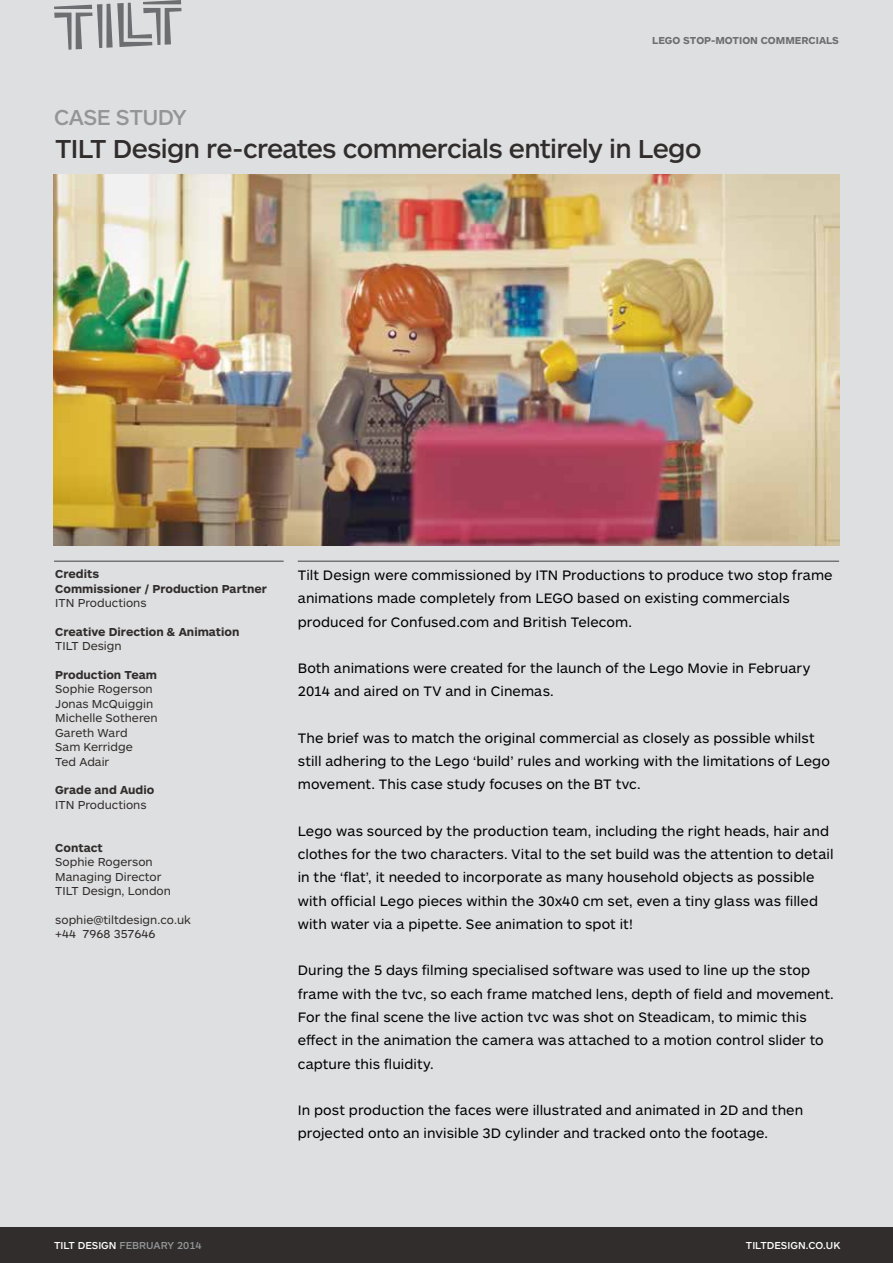
<style>
.page{position:relative;width:893px;height:1263px;background:#fff}
.page>*{position:absolute;margin:0;border:0;box-sizing:border-box;transform-origin:0 0}
.t1{font:500 27px "ARS Maquette Pro";letter-spacing:-.025em;color:#312d2c}
.t2{font:500 22.5px "ARS Maquette Pro";letter-spacing:-.025em;color:#939598}
.t3{font:14.25px/23.2px "ARS Maquette Pro";letter-spacing:.005em;color:#000}
.t4{font:12px/14.4px "ARS Maquette Pro";color:#312d2c}
.t5{font:700 12px/14.4px "ARS Maquette Pro";color:#312d2c}
.t6{font:700 10.5px "ARS Maquette Pro";color:#6d6e71}
.t7{font:500 10.5px "ARS Maquette Pro";color:#939598}
.t8{font:500 10.5px "ARS Maquette Pro";color:#fff}
.s1{color:#fff}
</style>
<div class="page">
<div style="left:0;top:0;width:893px;height:1260px;background:#dedfe0"></div>
<svg style="left:54px;top:0;width:127px;height:50px"></svg>
<div style="left:0;top:1227px;width:893px;height:36px;background:#312d2c"></div>
<hr style="left:298px;top:561px;width:541px;height:1px;background:#414042">
<hr style="left:54px;top:561px;width:230px;height:1px;background:#414042">
<img style="left:54px;top:175px;width:785px;height:370px">
<h2 class="t2" style="left:54px;top:103px;width:134px">CASE STUDY</h2>
<p class="t6" style="left:652px;top:34px;width:188px">LEGO STOP-MOTION COMMERCIALS</p>
<h1 class="t1" style="left:55px;top:131px;width:648px">TILT Design re-creates commercials entirely in Lego</h1>
<p class="t5" style="left:55px;top:566px;width:213px">Credits<br>Commissioner / Production Partner</p>
<p class="t4" style="left:55px;top:595px;width:93px">ITN Productions</p>
<p class="t5" style="left:55px;top:624px;width:186px">Creative Direction &amp; Animation</p>
<p class="t4" style="left:55px;top:638px;width:68px">TILT Design</p>
<p class="t5" style="left:55px;top:667px;width:103px">Production Team</p>
<p class="t4" style="left:55px;top:681px;width:104px">Sophie Rogerson<br>Jonas McQuiggin<br>Michelle Sotheren<br>Gareth Ward<br>Sam Kerridge<br>Ted Adair</p>
<p class="t5" style="left:55px;top:782px;width:101px">Grade and Audio</p>
<p class="t4" style="left:55px;top:797px;width:93px">ITN Productions</p>
<p class="t5" style="left:55px;top:840px;width:49px">Contact</p>
<p class="t4" style="left:55px;top:854px;width:117px">Sophie Rogerson<br>Managing Director<br>TILT Design, London</p>
<p class="t4" style="left:55px;top:912px;width:137px">sophie@tiltdesign.co.uk +44 7968 357646</p>
<p class="t3" style="left:298px;top:563px;width:536px">Tilt Design were commissioned by ITN Productions to produce two stop frame animations made completely from LEGO based on existing commercials produced for Confused.com and British Telecom.</p>
<p class="t3" style="left:298px;top:656px;width:514px">Both animations were created for the launch of the Lego Movie in February<br>2014 and aired on TV and in Cinemas.</p>
<p class="t3" style="left:298px;top:726px;width:534px">The brief was to match the original commercial as closely as possible whilst still adhering to the Lego ‘build’ rules and working with the limitations of Lego movement. This case study focuses on the BT tvc.</p>
<p class="t3" style="left:298px;top:819px;width:537px">Lego was sourced by the production team, including the right heads, hair and clothes for the two characters. Vital to the set build was the attention to detail in the ‘flat’, it needed to incorporate as many household objects as possible with official Lego pieces within the 30x40 cm set, even a tiny glass was filled with water via a pipette. See animation to spot it!</p>
<p class="t3" style="left:298px;top:958px;width:537px">During the 5 days filming specialised software was used to line up the stop frame with the tvc, so each frame matched lens, depth of field and movement.<br>For the final scene the live action tvc was shot on Steadicam, to mimic this effect in the animation the camera was attached to a motion control slider to capture this fluidity.</p>
<p class="t3" style="left:298px;top:1098px;width:507px">In post production the faces were illustrated and animated in 2D and then projected onto an invisible 3D cylinder and tracked onto the footage.</p>
<p class="t7" style="left:54px;top:1239px;width:149px"><span class="s1">TILT DESIGN</span> FEBRUARY 2014</p>
<p class="t8" style="left:746px;top:1238px;width:96px">TILTDESIGN.CO.UK</p>
</div>
